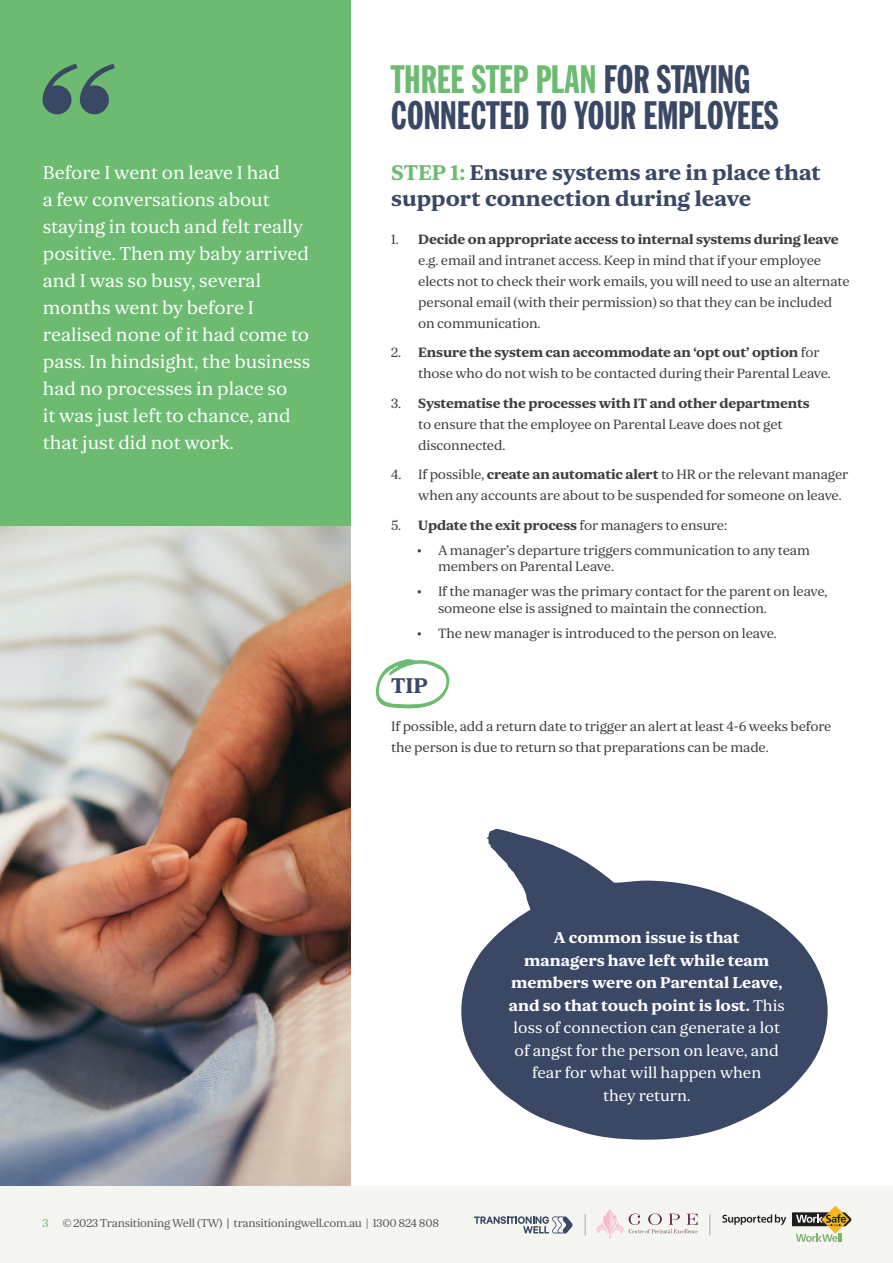
<style>
.page{position:relative;width:893px;height:1263px;background:#fff}
.page>*{position:absolute;margin:0;border:0;box-sizing:border-box;transform-origin:0 0}
.t1{font:39px/36px "Franklin Gothic Std Extra Cond";color:#3a4866}
.t2{font:700 22.5px/25.5px "Orbikular";color:#3a4866}
.t3{font:19.5px/27px "Orbikular";color:#fff}
.t4{font:16.5px/22.5px "Orbikular";color:#fff;text-align:center}
.t5{font:14.25px/21px "Orbikular";letter-spacing:-.01em;color:#3e3e3f}
.t6{font:12px "Orbikular";letter-spacing:-.02em;color:#57585a}
.s1{color:#6cbb70}
.s2{font-weight:700}
.s3{font-weight:700;color:#69696c}
</style>
<div class="page">
<div style="left:0;top:0;width:350px;height:530px;background:#6cbb70"></div>
<svg style="left:461px;top:829px;width:367px;height:311px;fill:#3a4866"></svg>
<svg style="left:43px;top:64px;width:72px;height:50px"></svg>
<img style="left:0;top:527px;width:350px;height:659px">
<svg style="left:375px;top:659px;width:75px;height:50px"></svg>
<div style="left:0;top:1186px;width:893px;height:77px;background:#f5f5f2"></div>
<svg style="left:585px;top:1214px;width:1px;height:21px"></svg>
<svg style="left:596px;top:1209px;width:102px;height:30px"></svg>
<svg style="left:474px;top:1216px;width:99px;height:17px"></svg>
<svg style="left:722px;top:1214px;width:64px;height:11px"></svg>
<svg style="left:822px;top:1206px;width:27px;height:27px"></svg>
<svg style="left:792px;top:1212px;width:60px;height:14px"></svg>
<svg style="left:796px;top:1233px;width:46px;height:9px"></svg>
<svg style="left:709px;top:1214px;width:1px;height:21px"></svg>
<p class="t3" style="left:43px;top:159px;width:269px">Before I went on leave I had<br>a few conversations about staying in touch and felt really positive. Then my baby arrived and I was so busy, several months went by before I realised none of it had come to pass. In hindsight, the business had no processes in place so<br>it was just left to chance, and that just did not work.</p>
<h1 class="t1" style="left:391px;top:63px;width:295px"><span class="s1">THREE STEP PLAN</span> FOR STAYING<br>CONNECTED</h1>
<h1 class="t1" style="left:537px;top:99px;width:156px">TO YOUR EMPLOYEES</h1>
<h2 class="t2" style="left:391px;top:159px;width:431px"><span class="s1">STEP 1:</span> Ensure systems are in place that support connection during leave</h2>
<p class="t5" style="left:418px;top:228px;width:433px;text-indent:-27px">1. <span class="s2">Decide on appropriate access to internal systems during leave </span>e.g. email and intranet access. Keep in mind that if your employee elects not to check their work emails, you will need to use an alternate personal email (with their permission) so that they can be included on communication.</p>
<p class="t5" style="left:418px;top:341px;width:414px;text-indent:-27px">2. <span class="s2">Ensure the system can accommodate an ‘opt out’ option</span> for those who do not wish to be contacted during their Parental Leave.</p>
<p class="t5" style="left:418px;top:392px;width:393px;text-indent:-27px">3. <span class="s2">Systematise the processes with IT and other departments </span>to ensure that the employee on Parental Leave does not get disconnected.</p>
<p class="t5" style="left:418px;top:463px;width:432px;text-indent:-27px">4. If possible, <span class="s2">create an automatic alert</span> to HR or the relevant manager when any accounts are about to be suspended for someone on leave.</p>
<p class="t5" style="left:391px;top:514px;width:337px">5. <span class="s2">Update the exit process</span> for managers to ensure:</p>
<p class="t5" style="left:438px;top:541px;width:374px;line-height:16.5px;text-indent:-21px">• A manager’s departure triggers communication to any team members on Parental Leave.</p>
<p class="t5" style="left:438px;top:583px;width:391px;line-height:16.5px;text-indent:-21px">• If the manager was the primary contact for the parent on leave, someone else is assigned to maintain the connection.</p>
<p class="t5" style="left:417px;top:622px;width:362px">• The new manager is introduced to the person on leave.</p>
<h2 class="t2" style="left:391px;top:672px;width:38px">TIP</h2>
<p class="t5" style="left:391px;top:715px;width:442px">If possible, add a return date to trigger an alert at least 4-6 weeks before the person is due to return so that preparations can be made.</p>
<p class="t4" style="left:509px;top:926px;width:277px"><span class="s2">A common issue is that<br>managers have left while team members were on Parental Leave, and so that touch point is lost.</span> This loss of connection can generate a lot of angst for the person on leave, and fear for what will happen when<br>they return.</p>
<p class="t6" style="left:43px;top:1215px;width:398px"><span class="s1">3</span> © 2023 Transitioning Well (TW) <span class="s3">|</span> transitioningwell.com.au | 1300 824 808</p>
</div>
